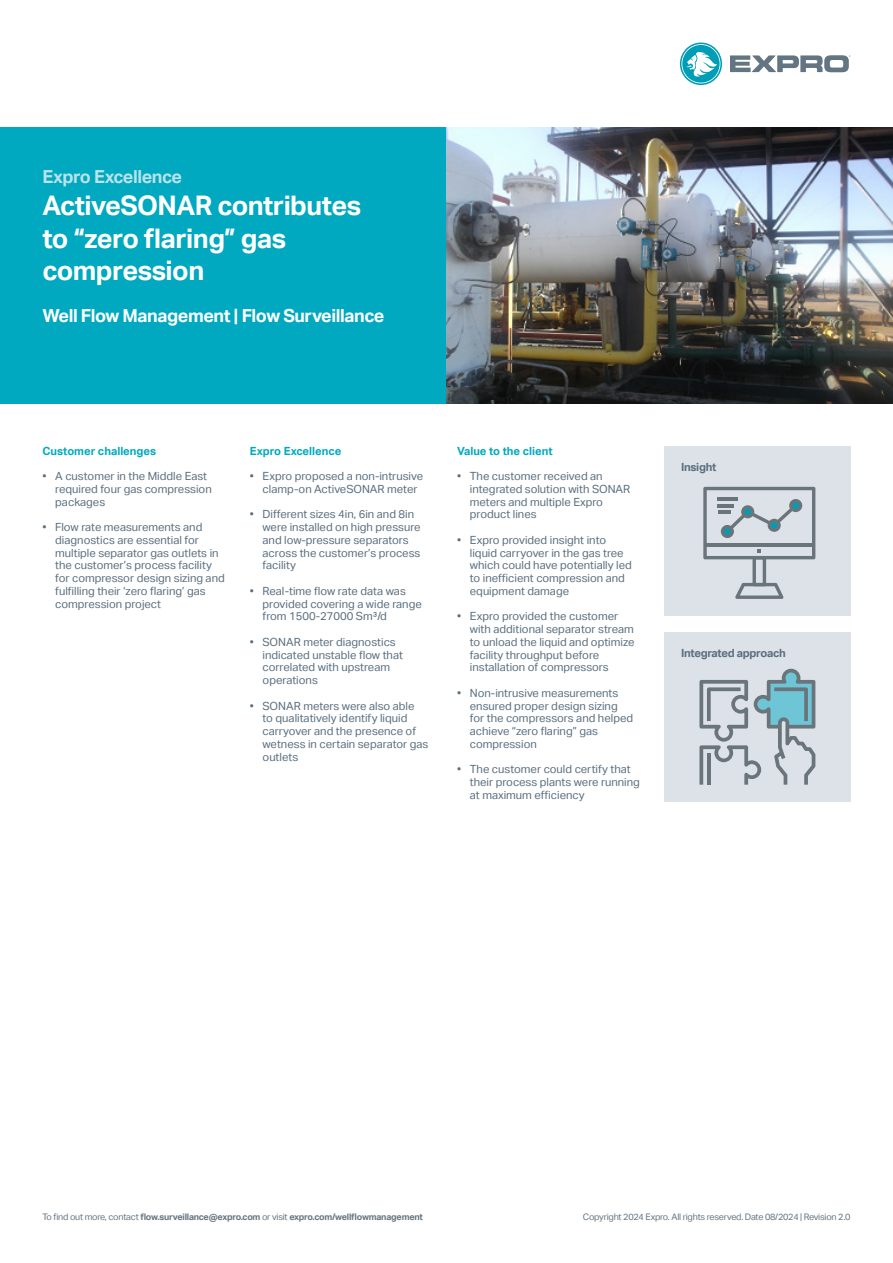
<style>
.page{position:relative;width:893px;height:1263px;background:#fff}
.page>*{position:absolute;margin:0;border:0;box-sizing:border-box;transform-origin:0 0}
.t1{font:700 27px/32.4px "Aktiv Grotesk";letter-spacing:-.02em;color:#fff}
.t2{font:700 18px "Aktiv Grotesk";letter-spacing:-.025em;color:#fff}
.t3{font:700 18px "Aktiv Grotesk";letter-spacing:-.025em;color:#bae3eb}
.t4{font:11.25px/12.8px "Aktiv Grotesk";color:#596e7e}
.t5{font:700 11.25px "Aktiv Grotesk";color:#00a9bf}
.t6{font:700 11.25px "Aktiv Grotesk";letter-spacing:-.025em;color:#596e7e}
.t7{font:700 9px "Aktiv Grotesk";letter-spacing:-.025em;color:#647582}
.t8{font:9px "Aktiv Grotesk";letter-spacing:-.025em;color:#647582}
.s1{font-weight:400}
</style>
<div class="page">
<svg style="left:680px;top:43px;width:42px;height:42px"></svg>
<svg style="left:730px;top:55px;width:120px;height:17px"></svg>
<div style="left:0;top:128px;width:446px;height:276px;background:#00a9bf"></div>
<div style="left:664px;top:446px;width:186px;height:170px;background:#dce2e7"></div>
<div style="left:664px;top:632px;width:186px;height:169px;background:#dce2e7"></div>
<svg style="left:703px;top:487px;width:112px;height:112px"></svg>
<svg style="left:699px;top:669px;width:116px;height:116px"></svg>
<hr style="left:707px;top:753px;width:4px;height:32px;background:#6a757b">
<img style="left:446px;top:128px;width:447px;height:276px">
<p class="t3" style="left:43px;top:166px;width:141px">Expro Excellence</p>
<p class="t1" style="left:43px;top:190px;width:320px">ActiveSONAR contributes to “zero flaring” gas compression</p>
<p class="t2" style="left:43px;top:305px;width:343px">Well Flow Management | Flow Surveillance</p>
<p class="t5" style="left:43px;top:444px;width:115px">Customer challenges</p>
<p class="t4" style="left:55px;top:470px;width:158px;text-indent:-13px">• A customer in the Middle East required four gas compression packages</p>
<p class="t4" style="left:55px;top:521px;width:171px;text-indent:-13px">• Flow rate measurements and diagnostics are essential for multiple separator gas outlets in the customer’s process facility for compressor design sizing and fulfilling their ‘zero flaring’ gas compression project</p>
<p class="t5" style="left:250px;top:444px;width:93px">Expro Excellence</p>
<p class="t4" style="left:263px;top:470px;width:162px;text-indent:-13px">• Expro proposed a non-intrusive clamp-on ActiveSONAR meter</p>
<p class="t4" style="left:263px;top:508px;width:160px;text-indent:-13px">• Different sizes 4in, 6in and 8in were installed on high pressure and low-pressure separators across the customer’s process facility</p>
<p class="t4" style="left:263px;top:585px;width:161px;text-indent:-13px">• Real-time flow rate data was provided covering a wide range from 1500-27000 Sm³/d</p>
<p class="t4" style="left:263px;top:636px;width:142px;text-indent:-13px">• SONAR meter diagnostics indicated unstable flow that correlated with upstream operations</p>
<p class="t4" style="left:263px;top:699px;width:167px;text-indent:-13px">• SONAR meters were also able<br>to qualitatively identify liquid carryover and the presence of wetness in certain separator gas outlets</p>
<p class="t5" style="left:457px;top:444px;width:97px">Value to the client</p>
<p class="t4" style="left:470px;top:470px;width:162px;text-indent:-13px">• The customer received an integrated solution with SONAR meters and multiple Expro product lines</p>
<p class="t4" style="left:470px;top:534px;width:163px;text-indent:-13px">• Expro provided insight into liquid carryover in the gas tree which could have potentially led to inefficient compression and equipment damage</p>
<p class="t4" style="left:470px;top:610px;width:166px;text-indent:-13px">• Expro provided the customer with additional separator stream to unload the liquid and optimize facility throughput before installation of compressors</p>
<p class="t4" style="left:470px;top:687px;width:165px;text-indent:-13px">• Non-intrusive measurements ensured proper design sizing for the compressors and helped achieve “zero flaring” gas compression</p>
<p class="t4" style="left:470px;top:763px;width:172px;text-indent:-13px">• The customer could certify that their process plants were running at maximum efficiency</p>
<p class="t6" style="left:681px;top:461px;width:37px">Insight</p>
<p class="t6" style="left:681px;top:647px;width:106px">Integrated approach</p>
<p class="t7" style="left:43px;top:1212px;width:382px"><span class="s1">To find out more, contact</span> flow.surveillance@expro.com <span class="s1">or visit</span> expro.com/wellflowmanagement</p>
<p class="t8" style="left:583px;top:1212px;width:269px">Copyright 2024 Expro. All rights reserved. Date 08/2024 | Revision 2.0</p>
</div>
